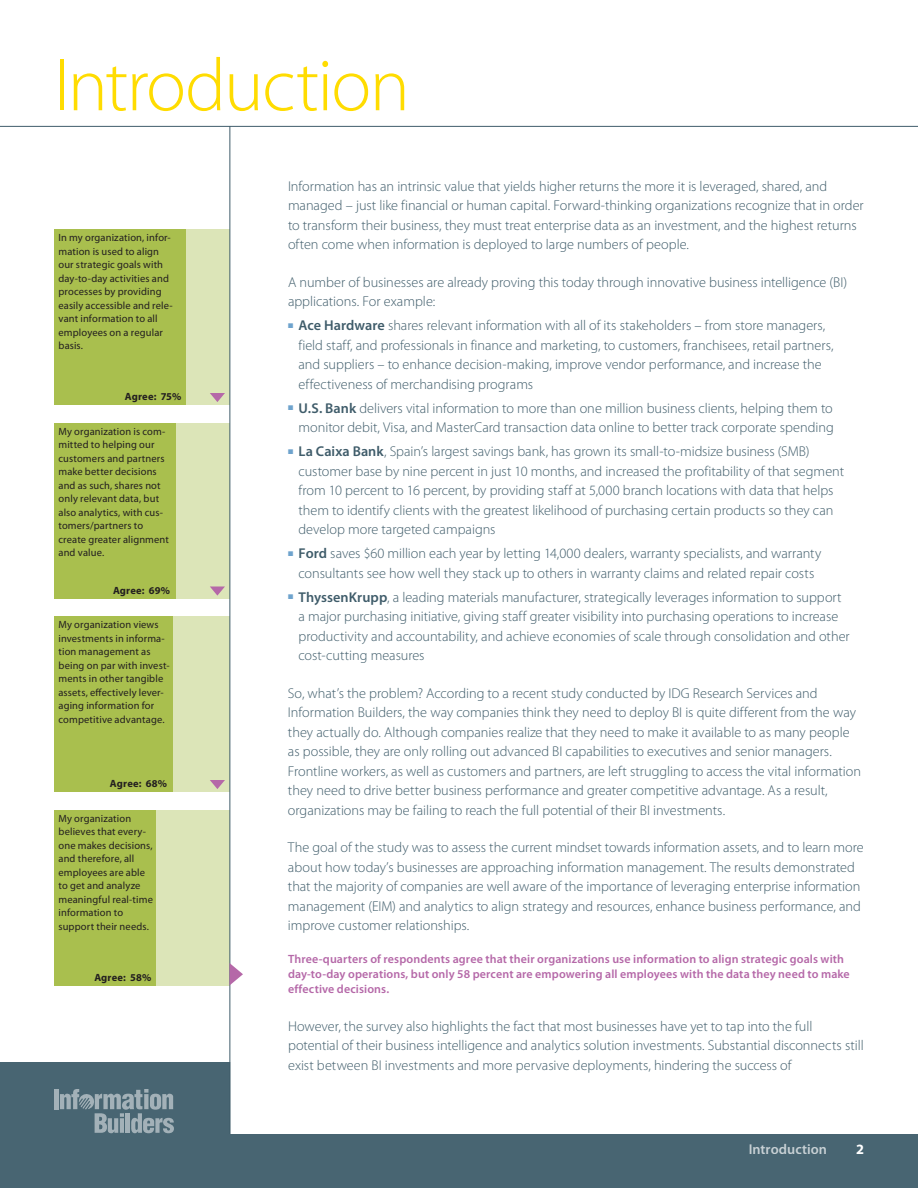
<style>
.page{position:relative;width:918px;height:1188px;background:#fff}
.page>*{position:absolute;margin:0;border:0;box-sizing:border-box;transform-origin:0 0}
.t1{font:300 75px "Myriad Pro";letter-spacing:-.025em;color:#ffdc01}
.t2{font:300 14.25px/19.5px "Myriad Pro";color:#3f5c6a}
.t3{font:600 14.25px "Myriad Pro";letter-spacing:.005em;color:#fff}
.t4{font:700 14.25px "Myriad Pro";color:#fff}
.t5{font:600 12px/15px "Myriad Pro";letter-spacing:.01em;color:#b568a8}
.t6{font:10.5px/13.5px "Myriad Pro";letter-spacing:.01em;color:#231f20}
.t7{font:700 10.5px "Myriad Pro";letter-spacing:.02em;color:#231f20}
.s1{font-weight:600}
</style>
<div class="page">
<div style="left:54px;top:230px;width:176px;height:175px;background:#dce5b8"></div>
<div style="left:54px;top:230px;width:132px;height:175px;background:#a9bf4e"></div>
<div style="left:54px;top:423px;width:176px;height:175px;background:#dce5b8"></div>
<div style="left:54px;top:423px;width:122px;height:175px;background:#a9bf4e"></div>
<div style="left:54px;top:616px;width:176px;height:176px;background:#dce5b8"></div>
<div style="left:54px;top:616px;width:118px;height:176px;background:#a9bf4e"></div>
<div style="left:54px;top:810px;width:176px;height:176px;background:#dce5b8"></div>
<div style="left:54px;top:810px;width:102px;height:176px;background:#a9bf4e"></div>
<svg style="left:0;top:1062px;width:918px;height:126px;fill:#486572"></svg>
<hr style="left:230px;top:126px;width:1px;height:1008px;background:#3f5c6a">
<div style="left:54px;top:1089px;width:5px;height:20px;background:#a3b1b8"></div>
<svg style="left:60px;top:1089px;width:114px;height:44px;background:#6f8690"></svg>
<hr style="left:0;top:126px;width:918px;height:1px;background:#3f5c6a">
<svg style="left:230px;top:963px;width:13px;height:23px"></svg>
<svg style="left:210px;top:393px;width:15px;height:9px"></svg>
<svg style="left:210px;top:586px;width:15px;height:10px"></svg>
<svg style="left:210px;top:780px;width:15px;height:9px"></svg>
<h1 class="t1" style="left:54px;top:44px;width:357px">Introduction</h1>
<p class="t6" style="left:58px;top:231px;width:116px">In my organization, infor&shy;mation is used to align our strategic goals with day-to-day activities and processes by providing easily accessible and rele&shy;vant information to all employees on a regular basis.</p>
<p class="t7" style="left:125px;top:391px;width:58px">Agree: 75%</p>
<p class="t6" style="left:58px;top:425px;width:112px">My organization is com&shy;mitted to helping our customers and partners make better decisions and as such, shares not only relevant data, but also analytics, with cus&shy;tomers/partners to create greater alignment and value.</p>
<p class="t7" style="left:113px;top:584px;width:59px">Agree: 69%</p>
<p class="t6" style="left:58px;top:618px;width:113px">My organization views investments in informa&shy;tion management as being on par with invest&shy;ments in other tangible assets, effectively lever&shy;aging information for competitive advantage.</p>
<p class="t7" style="left:110px;top:778px;width:59px">Agree: 68%</p>
<p class="t6" style="left:58px;top:812px;width:96px">My organization believes that every&shy;one makes decisions, and therefore, all employees are able to get and analyze meaningful real-time information to support their needs.</p>
<p class="t7" style="left:94px;top:971px;width:59px">Agree: 58%</p>
<p class="t2" style="left:288px;top:176px;width:577px">Information has an intrinsic value that yields higher returns the more it is leveraged, shared, and managed – just like financial or human capital. Forward-thinking organizations recognize that in order to transform their business, they must treat enterprise data as an investment, and the highest returns often come when information is deployed to large numbers of people.</p>
<p class="t2" style="left:288px;top:272px;width:561px">A number of businesses are already proving this today through innovative business intelligence (BI) applications. For example:</p>
<p class="t2" style="left:298px;top:316px;width:537px;text-indent:-10px"><sup>■</sup> <span class="s1">Ace Hardware</span> shares relevant information with all of its stakeholders – from store managers, field staff, and professionals in finance and marketing, to customers, franchisees, retail partners, and suppliers – to enhance decision-making, improve vendor performance, and increase the effectiveness of merchandising programs</p>
<p class="t2" style="left:288px;top:398px;width:547px;text-align:right"><sup>■</sup> <span class="s1">U.S. Bank</span> delivers vital information to more than one million business clients, helping them to monitor debit, Visa, and MasterCard transaction data online to better track corporate spending</p>
<p class="t2" style="left:298px;top:442px;width:547px;text-indent:-10px"><sup>■</sup> <span class="s1">La Caixa Bank</span>, Spain’s largest savings bank, has grown its small-to-midsize business (SMB) customer base by nine percent in just 10 months, and increased the profitability of that segment from 10 percent to 16 percent, by providing staff at 5,000 branch locations with data that helps them to identify clients with the greatest likelihood of purchasing certain products so they can develop more targeted campaigns</p>
<p class="t2" style="left:288px;top:544px;width:535px;text-align:center"><sup>■</sup> <span class="s1">Ford</span> saves $60 million each year by letting 14,000 dealers, warranty specialists, and warranty consultants see how well they stack up to others in warranty claims and related repair costs</p>
<p class="t2" style="left:298px;top:587px;width:553px;text-indent:-10px"><sup>■</sup> <span class="s1">ThyssenKrupp</span>, a leading materials manufacturer, strategically leverages information to support a major purchasing initiative, giving staff greater visibility into purchasing operations to increase productivity and accountability, and achieve economies of scale through consolidation and other cost-cutting measures</p>
<p class="t2" style="left:288px;top:683px;width:575px">So, what’s the problem? According to a recent study conducted by IDG Research Services and Information Builders, the way companies think they need to deploy BI is quite different from the way they actually do. Although companies realize that they need to make it available to as many people as possible, they are only rolling out advanced BI capabilities to executives and senior managers.<br>Frontline workers, as well as customers and partners, are left struggling to access the vital information they need to drive better business performance and greater competitive advantage. As a result, organizations may be failing to reach the full potential of their BI investments.</p>
<p class="t2" style="left:288px;top:838px;width:577px">The goal of the study was to assess the current mindset towards information assets, and to learn more about how today’s businesses are approaching information management. The results demonstrated that the majority of companies are well aware of the importance of leveraging enterprise information management (EIM) and analytics to align strategy and resources, enhance business performance, and improve customer relationships.</p>
<p class="t5" style="left:288px;top:952px;width:563px">Three-quarters of respondents agree that their organizations use information to align strategic goals with day-to-day operations, but only 58 percent are empowering all employees with the data they need to make effective decisions.</p>
<p class="t2" style="left:288px;top:1016px;width:577px">However, the survey also highlights the fact that most businesses have yet to tap into the full potential of their business intelligence and analytics solution investments. Substantial disconnects still exist between BI investments and more pervasive deployments, hindering the success of</p>
<p class="t3" style="left:749px;top:1141px;width:80px">Introduction</p>
<p class="t4" style="left:856px;top:1141px;width:9px">2</p>
</div>
